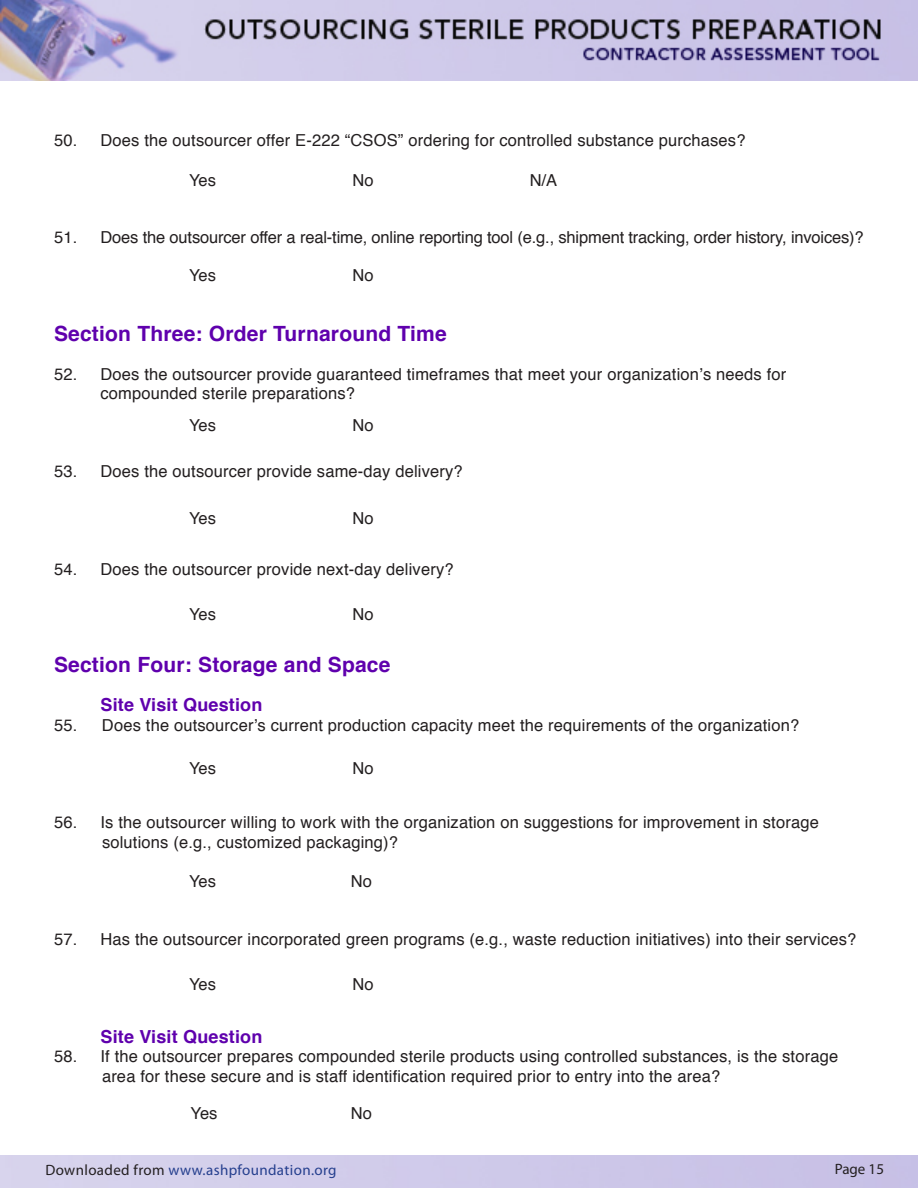
<style>
.page{position:relative;width:918px;height:1188px;background:#fff}
.page>*{position:absolute;margin:0;border:0;box-sizing:border-box;transform-origin:0 0}
.t1{font:700 21px "Helvetica";letter-spacing:.01em;color:#5f00ad}
.t2{font:700 18px "Helvetica";letter-spacing:.01em;color:#5f00ad}
.t3{font:16.5px/19.5px "Helvetica";letter-spacing:.01em;color:#231f20}
.t4{font:16.5px "Helvetica";letter-spacing:-.01em;color:#231f20}
.t5{font:15px "Myriad Pro";letter-spacing:.025em;color:#253f8e}
.t6{font:15px "Myriad Pro";color:#231f20}
.s1{color:#231f20}
</style>
<div class="page">
<img style="left:0;top:0;width:918px;height:81px">
<p class="t3" style="left:54px;top:131px;width:693px">50. Does the outsourcer offer E-222 “CSOS” ordering for controlled substance purchases?</p>
<p class="t3" style="left:189px;top:171px;width:28px">Yes</p>
<p class="t3" style="left:352px;top:171px;width:23px">No</p>
<p class="t3" style="left:530px;top:171px;width:29px">N/A</p>
<p class="t4" style="left:54px;top:225px;width:811px">51. Does the outsourcer offer a real-time, online reporting tool (e.g., shipment tracking, order history, invoices)?</p>
<p class="t3" style="left:189px;top:266px;width:28px">Yes</p>
<p class="t3" style="left:352px;top:266px;width:23px">No</p>
<p class="t1" style="left:54px;top:317px;width:394px">Section Three: Order Turnaround Time</p>
<p class="t3" style="left:100px;top:365px;width:687px;text-indent:-46px">52. Does the outsourcer provide guaranteed timeframes that meet your organization’s needs for compounded sterile preparations?</p>
<p class="t3" style="left:189px;top:416px;width:28px">Yes</p>
<p class="t3" style="left:352px;top:416px;width:23px">No</p>
<p class="t3" style="left:54px;top:462px;width:410px">53. Does the outsourcer provide same-day delivery?</p>
<p class="t3" style="left:189px;top:509px;width:28px">Yes</p>
<p class="t3" style="left:352px;top:509px;width:23px">No</p>
<p class="t3" style="left:54px;top:560px;width:401px">54. Does the outsourcer provide next-day delivery?</p>
<p class="t3" style="left:189px;top:605px;width:28px">Yes</p>
<p class="t3" style="left:352px;top:605px;width:23px">No</p>
<p class="t1" style="left:54px;top:648px;width:338px">Section Four: Storage and Space</p>
<p class="t2" style="left:100px;top:691px;width:163px">Site Visit Question</p>
<p class="t3" style="left:54px;top:716px;width:25px">55.</p>
<p class="t3" style="left:102px;top:716px;width:699px">Does the outsourcer’s current production capacity meet the requirements of the organization?</p>
<p class="t3" style="left:189px;top:759px;width:28px">Yes</p>
<p class="t3" style="left:352px;top:759px;width:23px">No</p>
<p class="t3" style="left:102px;top:813px;width:718px;text-indent:-48px">56. Is the outsourcer willing to work with the organization on suggestions for improvement in storage solutions (e.g., customized packaging)?</p>
<p class="t3" style="left:189px;top:872px;width:28px">Yes</p>
<p class="t3" style="left:351px;top:872px;width:23px">No</p>
<p class="t3" style="left:54px;top:930px;width:804px">57. Has the outsourcer incorporated green programs (e.g., waste reduction initiatives) into their services?</p>
<p class="t3" style="left:189px;top:975px;width:28px">Yes</p>
<p class="t3" style="left:352px;top:975px;width:23px">No</p>
<p class="t2" style="left:100px;top:1022px;width:163px">Site Visit Question</p>
<p class="t3" style="left:102px;top:1047px;width:738px;text-indent:-48px">58. If the outsourcer prepares compounded sterile products using controlled substances, is the storage area for these secure and is staff identification required prior to entry into the area?</p>
<p class="t3" style="left:191px;top:1104px;width:28px">Yes</p>
<p class="t3" style="left:351px;top:1104px;width:23px">No</p>
<p class="t5" style="left:45px;top:1161px;width:293px"><span class="s1">Downloaded from</span> www.ashpfoundation.org</p>
<p class="t6" style="left:835px;top:1160px;width:51px">Page 15</p>
</div>
